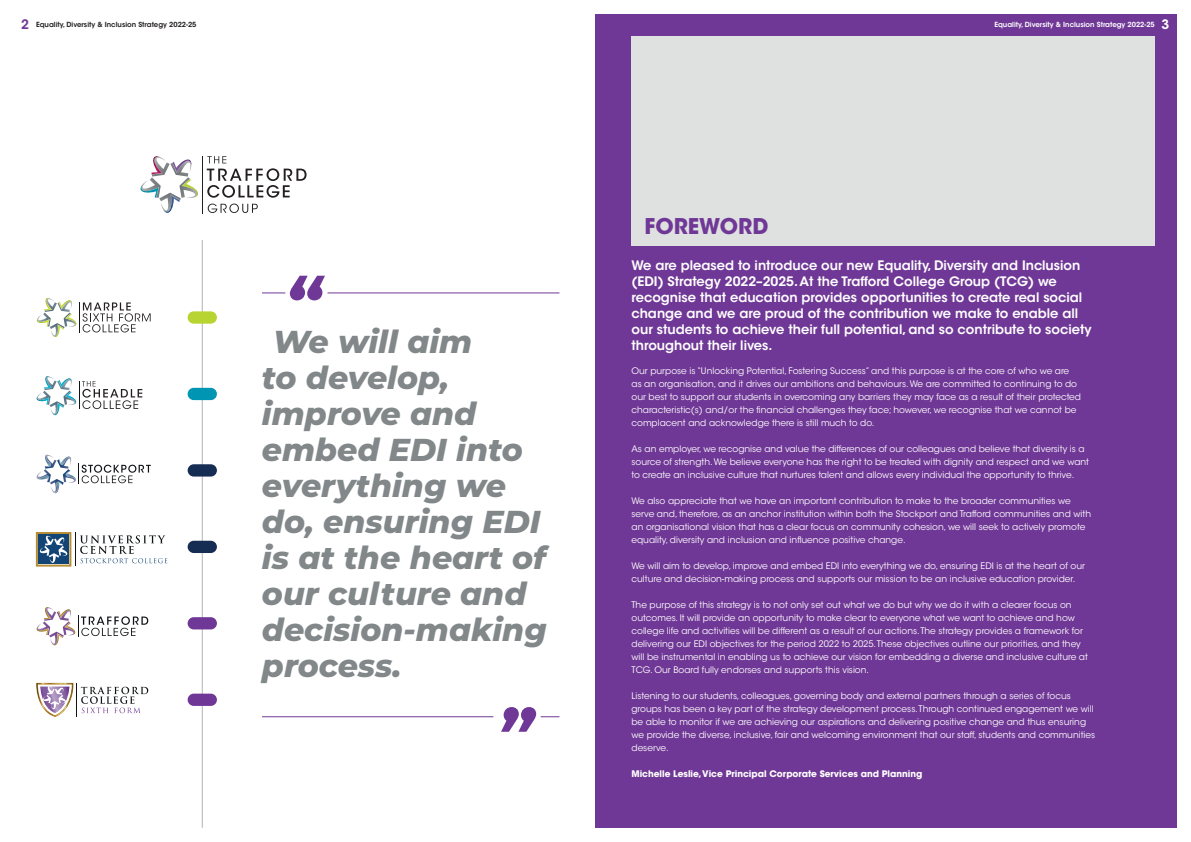
<style>
.page{position:relative;width:1191px;height:842px;background:#fff}
.page>*{position:absolute;margin:0;border:0;box-sizing:border-box;transform-origin:0 0}
.t1{font:italic 800 66.3px "Montserrat";color:#703896}
.t2{font:italic 800 31.7px/36px "Montserrat";color:#828789}
.t3{font:700 21.6px "ITC Avant Garde Std";color:#703896}
.t4{font:600 13px/16px "ITC Avant Garde Std";color:#fff}
.t5{font:600 13px "ITC Avant Garde Std";color:#703896}
.t6{font:9px/13px "ITC Avant Garde Std";color:#fff}
.t7{font:700 9px "ITC Avant Garde Std";color:#fff}
.t8{font:600 7px "ITC Avant Garde Std";color:#231f20}
.t9{font:600 7px "ITC Avant Garde Std";color:#fff}
</style>
<div class="page">
<div style="left:595px;top:14px;width:581px;height:814px;background:#703896"></div>
<div style="left:631px;top:36px;width:524px;height:210px;background:#dfe0e0"></div>
<svg style="left:140px;top:156px;width:166px;height:58px"></svg>
<hr style="left:202px;top:156px;width:1px;height:57px;background:#231f20">
<svg style="left:36px;top:298px;width:115px;height:39px"></svg>
<svg style="left:36px;top:376px;width:106px;height:40px"></svg>
<svg style="left:36px;top:455px;width:115px;height:39px"></svg>
<svg style="left:80px;top:535px;width:87px;height:28px"></svg>
<svg style="left:36px;top:532px;width:35px;height:34px"></svg>
<hr style="left:75px;top:532px;width:1px;height:34px;background:#101315">
<svg style="left:36px;top:607px;width:112px;height:39px"></svg>
<svg style="left:81px;top:687px;width:67px;height:26px"></svg>
<svg style="left:36px;top:683px;width:37px;height:34px"></svg>
<hr style="left:77px;top:683px;width:1px;height:33px;background:#101315">
<hr style="left:202px;top:240px;width:1px;height:588px;background:#b2b3b7">
<div style="left:188px;top:311px;width:29px;height:13px;background:#b8d432;border-radius:6px"></div>
<div style="left:188px;top:388px;width:29px;height:12px;background:#0096b3;border-radius:6px"></div>
<div style="left:188px;top:464px;width:29px;height:13px;background:#152c53;border-radius:6px"></div>
<div style="left:188px;top:541px;width:29px;height:12px;background:#152c53;border-radius:6px"></div>
<div style="left:188px;top:617px;width:29px;height:12px;background:#703896;border-radius:6px"></div>
<div style="left:188px;top:694px;width:29px;height:12px;background:#703896;border-radius:6px"></div>
<svg style="left:262px;top:292px;width:23px;height:1px"></svg>
<hr style="left:262px;top:716px;width:231px;height:1px;background:#703896">
<hr style="left:327px;top:292px;width:232px;height:1px;background:#703896">
<svg style="left:541px;top:716px;width:18px;height:1px"></svg>
<p class="t5" style="left:21px;top:16px;width:9px">2</p>
<p class="t4" style="left:1161px;top:16px;width:9px">3</p>
<p class="t8" style="left:36px;top:20px;width:162px">Equality, Diversity &amp; Inclusion Strategy 2022-25</p>
<p class="t9" style="left:994px;top:20px;width:162px">Equality, Diversity &amp; Inclusion Strategy 2022-25</p>
<p class="t1" style="left:285px;top:253px;width:38px">“</p>
<p class="t2" style="left:262px;top:322px;width:286px;text-indent:11px">We will aim<br>to develop, improve and embed EDI into everything we do, ensuring EDI is at the heart of our culture and decision-making process.</p>
<p class="t1" style="left:541px;top:755px;width:38px;rotate:-180deg">“</p>
<p class="t3" style="left:644px;top:212px;width:125px">FOREWORD</p>
<p class="t4" style="left:631px;top:257px;width:461px">We are pleased to introduce our new Equality, Diversity and Inclusion (EDI) Strategy 2022–2025. At the Trafford College Group (TCG) we recognise that education provides opportunities to create real social change and we are proud of the contribution we make to enable all our students to achieve their full potential, and so contribute to society throughout their lives.</p>
<p class="t6" style="left:631px;top:364px;width:451px">Our purpose is “Unlocking Potential, Fostering Success” and this purpose is at the core of who we are as an organisation, and it drives our ambitions and behaviours. We are committed to continuing to do our best to support our students in overcoming any barriers they may face as a result of their protected characteristic(s) and/or the financial challenges they face; however, we recognise that we cannot be complacent and acknowledge there is still much to do.</p>
<p class="t6" style="left:631px;top:442px;width:459px">As an employer, we recognise and value the differences of our colleagues and believe that diversity is a source of strength. We believe everyone has the right to be treated with dignity and respect and we want to create an inclusive culture that nurtures talent and allows every individual the opportunity to thrive.</p>
<p class="t6" style="left:631px;top:494px;width:461px">We also appreciate that we have an important contribution to make to the broader communities we serve and, therefore, as an anchor institution within both the Stockport and Trafford communities and with an organisational vision that has a clear focus on community cohesion, we will seek to actively promote equality, diversity and inclusion and influence positive change.</p>
<p class="t6" style="left:631px;top:559px;width:455px">We will aim to develop, improve and embed EDI into everything we do, ensuring EDI is at the heart of our culture and decision-making process and supports our mission to be an inclusive education provider.</p>
<p class="t6" style="left:631px;top:598px;width:458px">The purpose of this strategy is to not only set out what we do but why we do it with a clearer focus on outcomes. It will provide an opportunity to make clear to everyone what we want to achieve and how college life and activities will be different as a result of our actions. The strategy provides a framework for delivering our EDI objectives for the period 2022 to 2025. These objectives outline our priorities, and they will be instrumental in enabling us to achieve our vision for embedding a diverse and inclusive culture at TCG. Our Board fully endorses and supports this vision.</p>
<p class="t6" style="left:631px;top:689px;width:465px">Listening to our students, colleagues, governing body and external partners through a series of focus groups has been a key part of the strategy development process. Through continued engagement we will be able to monitor if we are achieving our aspirations and delivering positive change and thus ensuring we provide the diverse, inclusive, fair and welcoming environment that our staff, students and communities deserve.</p>
<p class="t7" style="left:631px;top:768px;width:292px">Michelle Leslie,Vice Principal Corporate Services and Planning</p>
</div>
